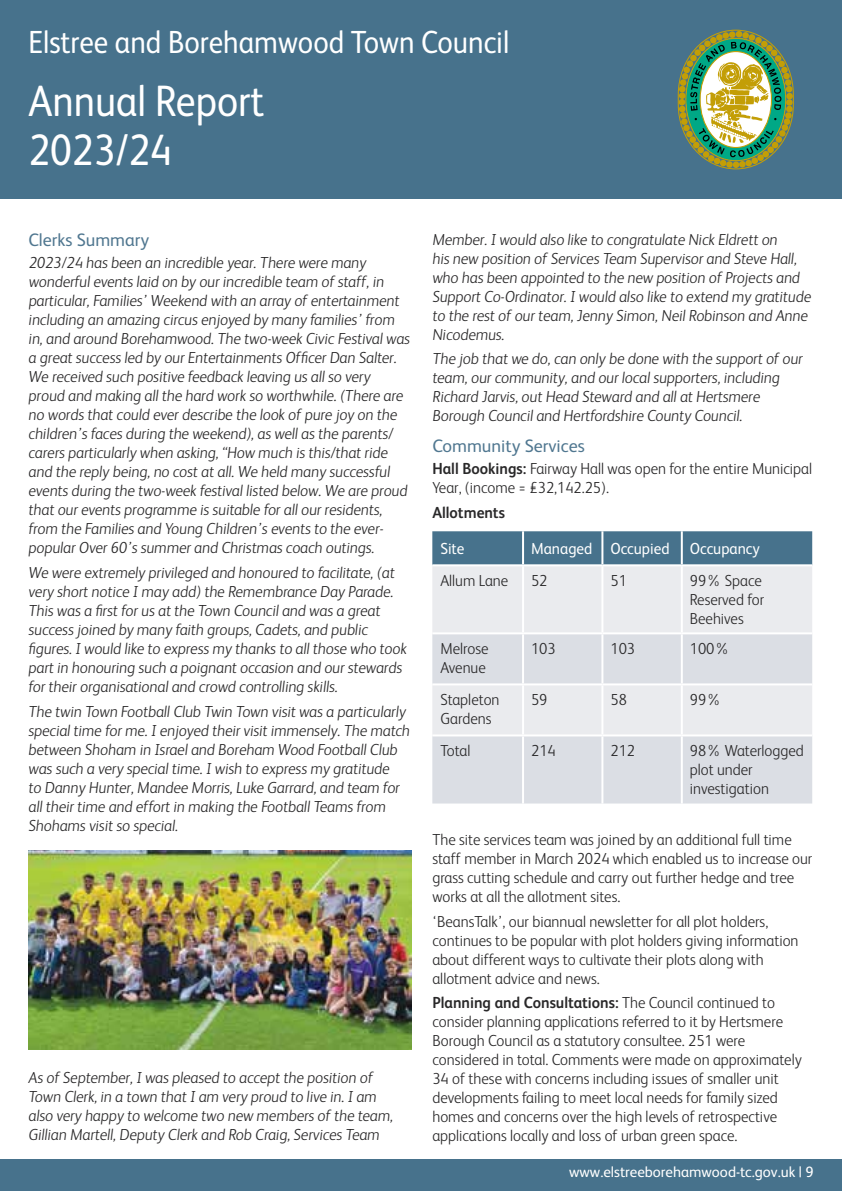
<style>
.page{position:relative;width:842px;height:1191px;background:#fff}
.page>*{position:absolute;margin:0;border:0;box-sizing:border-box;transform-origin:0 0}
.t1{font:44px/48.8px "FS Albert";color:#fff;scale:.9 1}
.t2{font:32px "FS Albert";color:#fff;scale:.9 1}
.t3{font:18px "FS Albert";color:#507790}
.t4{font:300 16px/19px "FS Albert";color:#292829;scale:.95 1}
.t5{font:16px "FS Albert";color:#fff;scale:.95 1}
.t6{font:700 16px "FS Albert";color:#292829;scale:.95 1}
.t7{font:15px "FS Albert";color:#fff}
.s1{font-weight:700}
</style>
<div class="page">
<div style="left:0;top:1159px;width:842px;height:32px;background:#47728c"></div>
<div style="left:432px;top:531px;width:380px;height:33px;background:#47728c"></div>
<div style="left:432px;top:566px;width:380px;height:66px;background:#eaebee"></div>
<svg style="left:432px;top:634px;width:380px;height:169px;background:#dfe2e7"></svg>
<hr style="left:522px;top:531px;width:2px;height:33px;background:#fff">
<hr style="left:601px;top:531px;width:2px;height:33px;background:#fff">
<hr style="left:681px;top:531px;width:2px;height:33px;background:#fff">
<hr style="left:522px;top:566px;width:2px;height:66px;background:#fff">
<hr style="left:601px;top:566px;width:2px;height:66px;background:#fff">
<hr style="left:681px;top:566px;width:2px;height:66px;background:#fff">
<hr style="left:522px;top:634px;width:2px;height:49px;background:#fff">
<hr style="left:601px;top:634px;width:2px;height:49px;background:#fff">
<hr style="left:681px;top:634px;width:2px;height:49px;background:#fff">
<hr style="left:432px;top:683px;width:91px;height:2px;background:#fff">
<hr style="left:523px;top:683px;width:79px;height:2px;background:#fff">
<hr style="left:522px;top:685px;width:2px;height:49px;background:#fff">
<hr style="left:602px;top:683px;width:80px;height:2px;background:#fff">
<hr style="left:601px;top:685px;width:2px;height:49px;background:#fff">
<hr style="left:682px;top:683px;width:130px;height:2px;background:#fff">
<hr style="left:681px;top:685px;width:2px;height:49px;background:#fff">
<hr style="left:432px;top:734px;width:91px;height:2px;background:#fff">
<hr style="left:523px;top:734px;width:79px;height:2px;background:#fff">
<hr style="left:522px;top:736px;width:2px;height:67px;background:#fff">
<hr style="left:602px;top:734px;width:80px;height:2px;background:#fff">
<hr style="left:601px;top:736px;width:2px;height:67px;background:#fff">
<hr style="left:682px;top:734px;width:130px;height:2px;background:#fff">
<hr style="left:681px;top:736px;width:2px;height:67px;background:#fff">
<div style="left:0;top:0;width:842px;height:198px;background:#47728c"></div>
<svg style="left:677px;top:29px;width:117px;height:141px"></svg>
<img style="left:28px;top:850px;width:383px;height:199px">
<h2 class="t2" style="left:28px;top:21px;width:536px">Elstree and Borehamwood Town Council</h2>
<h1 class="t1" style="left:28px;top:74px;width:264px">Annual Report<br>2023/24</h1>
<p class="t3" style="left:28px;top:228px;width:122px">Clerks Summary</p>
<p class="t4" style="left:28px;top:252px;width:405px">2023/24 has been an incredible year. There were many wonderful events laid on by our incredible team of staff, in particular, Families’ Weekend with an array of entertainment including an amazing circus enjoyed by many families’ from in, and around Borehamwood. The two-week Civic Festival was a great success led by our Entertainments Officer Dan Salter.<br>We received such positive feedback leaving us all so very proud and making all the hard work so worthwhile. (There are no words that could ever describe the look of pure joy on the children’s faces during the weekend), as well as the parents/ carers particularly when asking, “How much is this/that ride and the reply being, no cost at all. We held many successful events during the two-week festival listed below. We are proud that our events programme is suitable for all our residents, from the Families and Young Children’s events to the ever&shy;popular Over 60’s summer and Christmas coach outings.</p>
<p class="t4" style="left:28px;top:562px;width:402px">We were extremely privileged and honoured to facilitate, (at very short notice I may add) the Remembrance Day Parade.<br>This was a first for us at the Town Council and was a great success joined by many faith groups, Cadets, and public figures. I would like to express my thanks to all those who took part in honouring such a poignant occasion and our stewards for their organisational and crowd controlling skills.</p>
<p class="t4" style="left:28px;top:701px;width:405px">The twin Town Football Club Twin Town visit was a particularly special time for me. I enjoyed their visit immensely. The match between Shoham in Israel and Boreham Wood Football Club was such a very special time. I wish to express my gratitude<br>to Danny Hunter, Mandee Morris, Luke Garrard, and team for all their time and effort in making the Football Teams from Shohams visit so special.</p>
<p class="t4" style="left:28px;top:1067px;width:388px">As of September, I was pleased to accept the position of Town Clerk, in a town that I am very proud to live in. I am also very happy to welcome two new members of the team, Gillian Martell, Deputy Clerk and Rob Craig, Services Team</p>
<p class="t4" style="left:432px;top:229px;width:403px">Member. I would also like to congratulate Nick Eldrett on<br>his new position of Services Team Supervisor and Steve Hall, who has been appointed to the new position of Projects and Support Co-Ordinator. I would also like to extend my gratitude to the rest of our team, Jenny Simon, Neil Robinson and Anne Nicodemus.</p>
<p class="t4" style="left:432px;top:348px;width:394px">The job that we do, can only be done with the support of our team, our community, and our local supporters, including Richard Jarvis, out Head Steward and all at Hertsmere Borough Council and Hertfordshire County Council.</p>
<p class="t3" style="left:432px;top:434px;width:154px">Community Services</p>
<p class="t4" style="left:432px;top:458px;width:401px"><span class="s1">Hall Bookings:</span> Fairway Hall was open for the entire Municipal<br>Year, (income = £32,142.25).</p>
<p class="t6" style="left:432px;top:501px;width:78px">Allotments</p>
<p class="t5" style="left:440px;top:538px;width:27px">Site</p>
<p class="t5" style="left:531px;top:538px;width:147px">Managed Occupied</p>
<p class="t5" style="left:690px;top:538px;width:75px">Occupancy</p>
<p class="t4" style="left:440px;top:570px;width:73px">Allum Lane</p>
<p class="t4" style="left:531px;top:570px;width:19px">52</p>
<p class="t4" style="left:610px;top:570px;width:19px">51</p>
<p class="t4" style="left:690px;top:570px;width:80px">99% Space<br>Reserved for<br>Beehives</p>
<p class="t4" style="left:440px;top:638px;width:52px">Melrose<br>Avenue</p>
<p class="t4" style="left:531px;top:638px;width:27px">103</p>
<p class="t4" style="left:610px;top:638px;width:27px">103</p>
<p class="t4" style="left:690px;top:638px;width:43px">100%</p>
<p class="t4" style="left:440px;top:689px;width:64px">Stapleton<br>Gardens</p>
<p class="t4" style="left:531px;top:689px;width:19px">59</p>
<p class="t4" style="left:610px;top:689px;width:19px">58</p>
<p class="t4" style="left:690px;top:689px;width:35px">99%</p>
<p class="t4" style="left:440px;top:740px;width:33px">Total</p>
<p class="t4" style="left:531px;top:740px;width:27px">214</p>
<p class="t4" style="left:610px;top:740px;width:27px">212</p>
<p class="t4" style="left:690px;top:740px;width:122px">98% Waterlogged plot under investigation</p>
<p class="t4" style="left:432px;top:829px;width:401px">The site services team was joined by an additional full time staff member in March 2024 which enabled us to increase our grass cutting schedule and carry out further hedge and tree works at all the allotment sites.</p>
<p class="t4" style="left:432px;top:910px;width:387px">‘BeansTalk’, our biannual newsletter for all plot holders, continues to be popular with plot holders giving information about different ways to cultivate their plots along with allotment advice and news.</p>
<p class="t4" style="left:432px;top:992px;width:390px"><span class="s1">Planning and Consultations:</span> The Council continued to consider planning applications referred to it by Hertsmere Borough Council as a statutory consultee. 251 were considered in total. Comments were made on approximately 34 of these with concerns including issues of smaller unit developments failing to meet local needs for family sized homes and concerns over the high levels of retrospective applications locally and loss of urban green space.</p>
<p class="t7" style="left:569px;top:1162px;width:246px">www.elstreeborehamwood-tc.gov.uk | 9</p>
</div>
